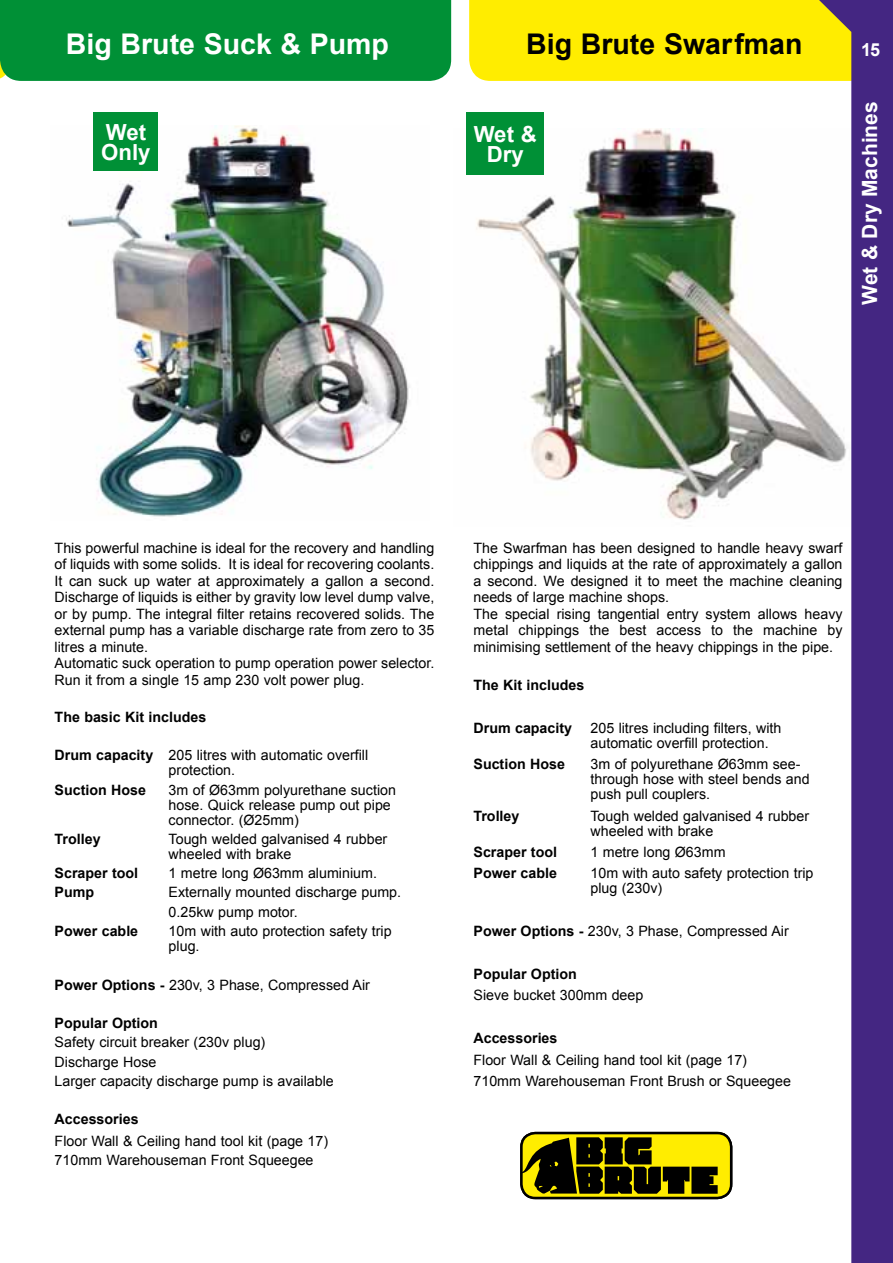
<style>
.page{position:relative;width:893px;height:1263px;background:#fff}
.page>*{position:absolute;margin:0;border:0;box-sizing:border-box;transform-origin:0 0}
.t1{font:700 28.5px "Arial";color:#fff}
.t2{font:700 28.5px "Arial";color:#000}
.t3{font:700 22.2px/19.6px "Arial";color:#fff}
.t4{font:700 21px "Arial";color:#fff}
.t5{font:700 18px "Arial";color:#fff}
.t6{font:14.25px/16.5px "Arial";color:#000}
.t7{font:700 14.25px "Arial";color:#000}
.s1{font-weight:700}
</style>
<div class="page">
<div style="left:469px;top:0;width:350px;height:81px;background:#ffed00"></div>
<div style="left:0;top:0;width:451px;height:81px;background:#009036"></div>
<img style="left:66px;top:125px;width:344px;height:392px">
<img style="left:476px;top:129px;width:343px;height:391px">
<div style="left:94px;top:113px;width:64px;height:58px;background:#009036"></div>
<div style="left:466px;top:113px;width:78px;height:62px;background:#009036"></div>
<svg style="left:819px;top:0;width:74px;height:1263px;fill:#442682"></svg>
<div style="left:521px;top:1133px;width:210px;height:65px;background:#ffed00;border-radius:14px"></div>
<div style="left:520px;top:1132px;width:212px;height:67px;border:2px solid #000;border-radius:14px"></div>
<svg style="left:520px;top:1137px;width:198px;height:57px"></svg>
<h1 class="t1" style="left:66px;top:25px;width:325px">Big Brute Suck &amp; Pump</h1>
<h1 class="t2" style="left:526px;top:25px;width:278px">Big Brute Swarfman</h1>
<h2 class="t3" style="left:101px;top:123px;width:51px">Wet<br>Only</h2>
<h2 class="t3" style="left:474px;top:125px;width:65px;text-align:center">Wet &amp;<br>Dry</h2>
<p class="t5" style="left:861px;top:37px;width:21px">15</p>
<h3 class="t4" style="left:856px;top:305px;width:205px;rotate:-90deg">Wet &amp; Dry Machines</h3>
<p class="t6" style="left:55px;top:539px;width:381px">This powerful machine is ideal for the recovery and handling of liquids with some solids. It is ideal for recovering coolants.<br>It can suck up water at approximately a gallon a second.<br>Discharge of liquids is either by gravity low level dump valve, or by pump. The integral filter retains recovered solids. The external pump has a variable discharge rate from zero to 35 litres a minute.<br>Automatic suck operation to pump operation power selector.<br>Run it from a single 15 amp 230 volt power plug.</p>
<p class="t7" style="left:55px;top:707px;width:153px">The basic Kit includes</p>
<p class="t6" style="left:169px;top:748px;width:201px;line-height:15px;text-indent:-114px"><span class="s1">Drum capacity</span> 205 litres with automatic overfill protection.</p>
<p class="t7" style="left:55px;top:780px;width:93px">Suction Hose</p>
<p class="t6" style="left:169px;top:782px;width:229px;line-height:15px">3m of Ø63mm polyurethane suction hose. Quick release pump out pipe connector. (Ø25mm)</p>
<p class="t7" style="left:55px;top:829px;width:47px">Trolley</p>
<p class="t6" style="left:169px;top:832px;width:220px;line-height:15px">Tough welded galvanised 4 rubber wheeled with brake</p>
<p class="t7" style="left:55px;top:864px;width:85px">Scraper tool</p>
<p class="t6" style="left:169px;top:865px;width:210px">1 metre long Ø63mm aluminium.</p>
<p class="t7" style="left:55px;top:883px;width:41px">Pump</p>
<p class="t6" style="left:169px;top:883px;width:234px;line-height:19.2px">Externally mounted discharge pump.<br>0.25kw pump motor.</p>
<p class="t7" style="left:55px;top:921px;width:85px">Power cable</p>
<p class="t6" style="left:169px;top:924px;width:224px;line-height:15px">10m with auto protection safety trip plug.</p>
<p class="t6" style="left:55px;top:976px;width:317px"><span class="s1">Power Options -</span> 230v, 3 Phase, Compressed Air</p>
<p class="t7" style="left:55px;top:1013px;width:105px">Popular Option</p>
<p class="t6" style="left:55px;top:1033px;width:281px;line-height:19.2px">Safety circuit breaker (230v plug)<br>Discharge Hose<br>Larger capacity discharge pump is available</p>
<p class="t7" style="left:55px;top:1110px;width:85px">Accessories</p>
<p class="t6" style="left:55px;top:1131px;width:275px;line-height:19.2px">Floor Wall &amp; Ceiling hand tool kit (page 17)<br>710mm Warehouseman Front Squeegee</p>
<p class="t6" style="left:473px;top:540px;width:371px">The Swarfman has been designed to handle heavy swarf chippings and liquids at the rate of approximately a gallon a second. We designed it to meet the machine cleaning needs of large machine shops.<br>The special rising tangential entry system allows heavy metal chippings the best access to the machine by minimising settlement of the heavy chippings in the pipe.</p>
<p class="t7" style="left:473px;top:676px;width:112px">The Kit includes</p>
<p class="t7" style="left:473px;top:718px;width:100px">Drum capacity</p>
<p class="t6" style="left:590px;top:720px;width:192px;line-height:15px">205 litres including filters, with automatic overfill protection.</p>
<p class="t7" style="left:473px;top:755px;width:93px">Suction Hose</p>
<p class="t6" style="left:590px;top:757px;width:221px;line-height:15px">3m of polyurethane Ø63mm see&shy;through hose with steel bends and push pull couplers.</p>
<p class="t7" style="left:473px;top:806px;width:47px">Trolley</p>
<p class="t6" style="left:590px;top:808px;width:220px;line-height:15px">Tough welded galvanised 4 rubber wheeled with brake</p>
<p class="t7" style="left:473px;top:843px;width:85px">Scraper tool</p>
<p class="t6" style="left:590px;top:844px;width:137px">1 metre long Ø63mm</p>
<p class="t7" style="left:473px;top:864px;width:85px">Power cable</p>
<p class="t6" style="left:590px;top:866px;width:224px;line-height:15px">10m with auto safety protection trip plug (230v)</p>
<p class="t6" style="left:473px;top:923px;width:317px"><span class="s1">Power Options -</span> 230v, 3 Phase, Compressed Air</p>
<p class="t7" style="left:473px;top:964px;width:105px">Popular Option</p>
<p class="t6" style="left:473px;top:987px;width:171px">Sieve bucket 300mm deep</p>
<p class="t7" style="left:473px;top:1029px;width:85px">Accessories</p>
<p class="t6" style="left:473px;top:1049px;width:319px;line-height:21.3px">Floor Wall &amp; Ceiling hand tool kit (page 17)<br>710mm Warehouseman Front Brush or Squeegee</p>
</div>
